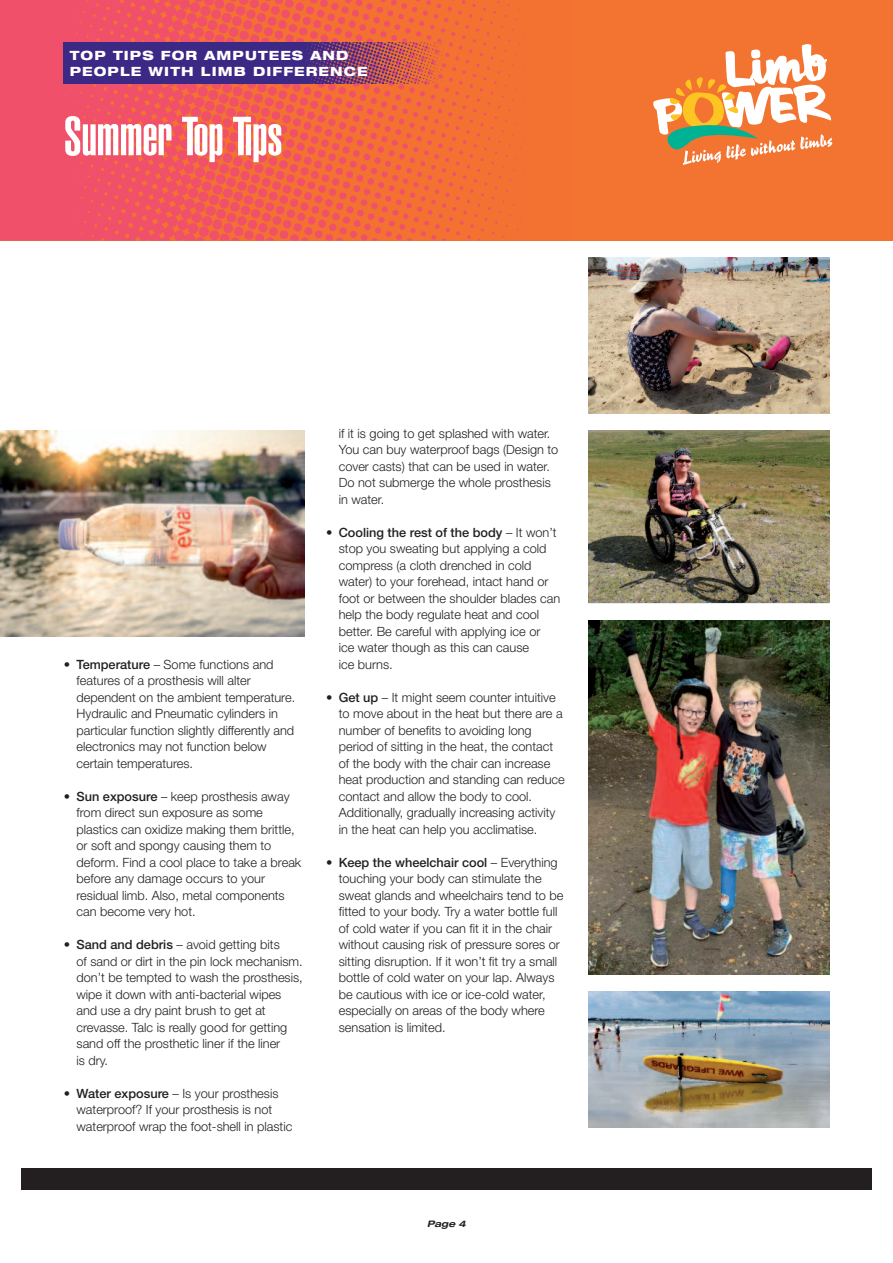
<style>
.page{position:relative;width:893px;height:1263px;background:#fff}
.page>*{position:absolute;margin:0;border:0;box-sizing:border-box;transform-origin:0 0}
.t1{font:900 extra-condensed 54px "Helvetica";color:#fff}
.t2{font:300 12.75px/16.5px "Helvetica Neue";color:#231f20}
.t3{font:800 expanded 12.75px/16.5px "Helvetica Neue";letter-spacing:.09em;color:#fff}
.t4{font:italic 700 expanded 9px "Helvetica Neue";color:#231f20}
.s1{font-weight:500}
</style>
<div class="page">
<div style="left:0;top:0;width:893px;height:241px;background:#f37331"></div>
<img style="left:0;top:0;width:528px;height:241px">
<img style="left:64px;top:43px;width:392px;height:41px">
<div style="left:21px;top:1168px;width:851px;height:21px;background:#231f20"></div>
<svg style="left:653px;top:44px;width:179px;height:121px"></svg>
<img style="left:588px;top:620px;width:241px;height:355px">
<img style="left:0;top:430px;width:305px;height:207px">
<img style="left:588px;top:430px;width:241px;height:172px">
<img style="left:588px;top:257px;width:241px;height:157px">
<img style="left:588px;top:991px;width:241px;height:136px">
<p class="t3" style="left:70px;top:48px;width:299px">TOP TIPS FOR AMPUTEES AND<br>PEOPLE WITH LIMB DIFFERENCE</p>
<h1 class="t1" style="left:64px;top:117px;width:220px">Summer Top Tips</h1>
<p class="t2" style="left:77px;top:657px;width:220px;text-indent:-13px"><span class="s1">• Temperature</span> – Some functions and features of a prosthesis will alter dependent on the ambient temperature.<br>Hydraulic and Pneumatic cylinders in particular function slightly differently and electronics may not function below certain temperatures.</p>
<p class="t2" style="left:77px;top:789px;width:226px;text-indent:-13px"><span class="s1">• Sun exposure</span> – keep prosthesis away from direct sun exposure as some plastics can oxidize making them brittle, or soft and spongy causing them to deform. Find a cool place to take a break before any damage occurs to your residual limb. Also, metal components can become very hot.</p>
<p class="t2" style="left:77px;top:937px;width:228px;text-indent:-13px"><span class="s1">• Sand and debris</span> – avoid getting bits<br>of sand or dirt in the pin lock mechanism. don’t be tempted to wash the prosthesis, wipe it down with anti-bacterial wipes and use a dry paint brush to get at crevasse. Talc is really good for getting sand off the prosthetic liner if the liner<br>is dry.</p>
<p class="t2" style="left:77px;top:1086px;width:217px;text-indent:-13px"><span class="s1">• Water exposure</span> – Is your prosthesis waterproof? If your prosthesis is not waterproof wrap the foot-shell in plastic</p>
<p class="t2" style="left:339px;top:426px;width:221px">if it is going to get splashed with water.<br>You can buy waterproof bags (Design to cover casts) that can be used in water.<br>Do not submerge the whole prosthesis in water.</p>
<p class="t2" style="left:339px;top:525px;width:223px;text-indent:-13px"><span class="s1">• Cooling the rest of the body</span> – It won’t stop you sweating but applying a cold compress (a cloth drenched in cold water) to your forehead, intact hand or foot or between the shoulder blades can help the body regulate heat and cool better. Be careful with applying ice or<br>ice water though as this can cause<br>ice burns.</p>
<p class="t2" style="left:339px;top:690px;width:228px;text-indent:-13px"><span class="s1">• Get up</span> – It might seem counter intuitive to move about in the heat but there are a number of benefits to avoiding long period of sitting in the heat, the contact of the body with the chair can increase heat production and standing can reduce contact and allow the body to cool.<br>Additionally, gradually increasing activity in the heat can help you acclimatise.</p>
<p class="t2" style="left:339px;top:855px;width:226px;text-indent:-13px"><span class="s1">• Keep the wheelchair cool</span> – Everything touching your body can stimulate the sweat glands and wheelchairs tend to be fitted to your body. Try a water bottle full of cold water if you can fit it in the chair without causing risk of pressure sores or sitting disruption. If it won’t fit try a small bottle of cold water on your lap. Always be cautious with ice or ice-cold water, especially on areas of the body where sensation is limited.</p>
<p class="t4" style="left:427px;top:1220px;width:40px">Page 4</p>
</div>
